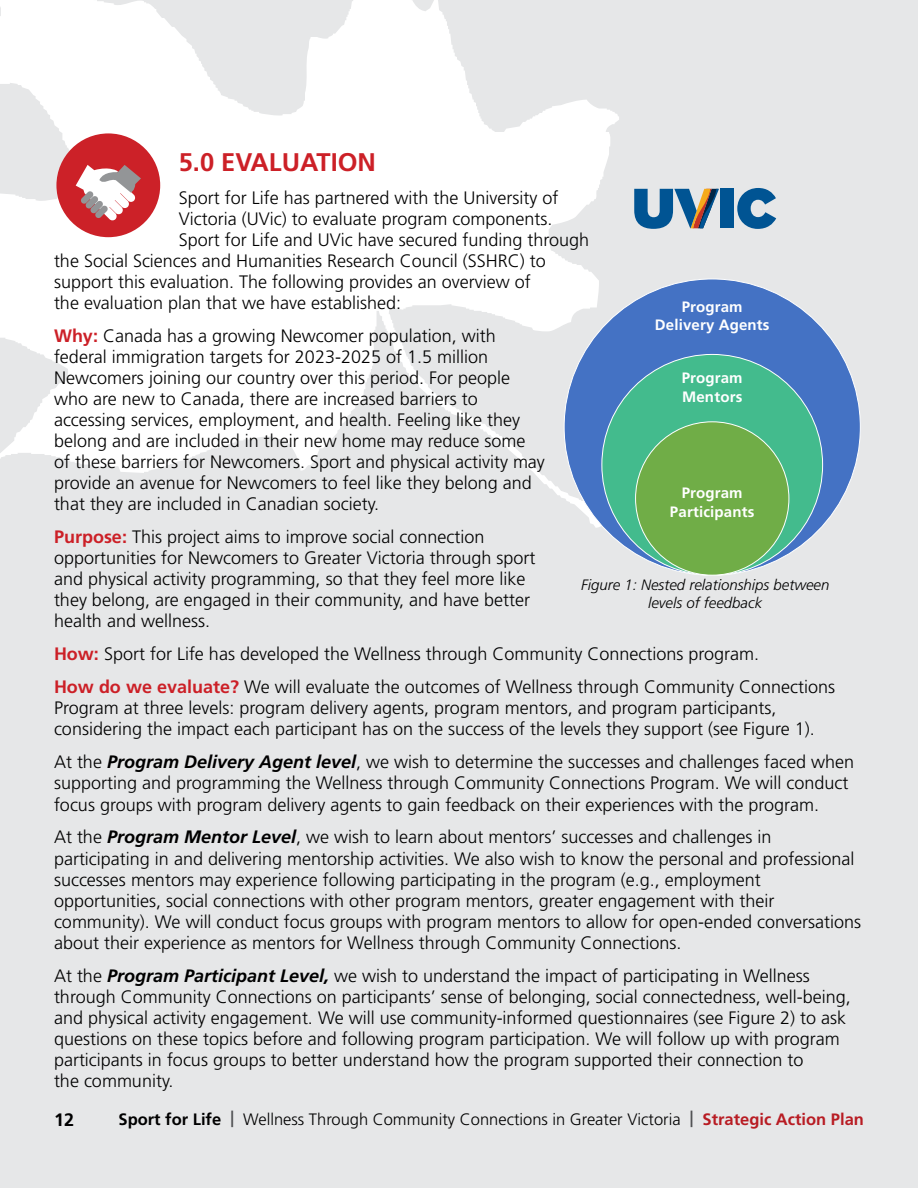
<style>
.page{position:relative;width:918px;height:1188px;background:#e6e7e8}
.page>*{position:absolute;margin:0;border:0;box-sizing:border-box;transform-origin:0 0}
.t1{font:700 25.5px "Frutiger LT Std";color:#cc2027}
.t2{font:300 18px/21px "Frutiger LT Std";color:#000}
.t3{font:700 18px "Frutiger LT Std";color:#000}
.t4{font:300 16.5px "Frutiger LT Std";color:#000}
.t5{font:700 15px/18px "Frutiger LT Std";letter-spacing:.01em;color:#fff;text-align:center}
.t6{font:italic 300 15px/18px "Frutiger LT Std";color:#000;text-align:center}
.t7{font:italic 300 12px "Frutiger LT Std";letter-spacing:-.01em;color:#231f20}
.s1{font-weight:700;color:#cc2027}
.s2{font-weight:700;font-style:italic}
.s3{font-weight:700}
.s4{font-weight:700;color:#5a5b5d}
</style>
<div class="page">
<svg style="left:0;top:0;width:619px;height:528px;fill:#fff"></svg>
<svg style="left:737px;top:188px;width:39px;height:41px"></svg>
<div style="left:721px;top:189px;width:13px;height:39px;background:#005493"></div>
<svg style="left:634px;top:189px;width:85px;height:40px"></svg>
<div style="left:564px;top:279px;width:296px;height:296px;background:#4472c4;border-radius:50%"></div>
<div style="left:602px;top:354px;width:221px;height:221px;background:#43bb8d;border-radius:50%"></div>
<div style="left:636px;top:422px;width:153px;height:153px;background:#70ad47;border-radius:50%"></div>
<div style="left:56px;top:133px;width:104px;height:104px;background:#cc2128;border-radius:50%"></div>
<svg style="left:76px;top:165px;width:65px;height:56px"></svg>
<h1 class="t1" style="left:179px;top:148px;width:199px">5.0 EVALUATION</h1>
<p class="t2" style="left:179px;top:188px;width:381px">Sport for Life has partnered with the University of</p>
<p class="t2" style="left:179px;top:209px;width:372px">Victoria (UVic) to evaluate program components.</p>
<p class="t2" style="left:179px;top:230px;width:412px">Sport for Life and UVic have secured funding through</p>
<p class="t2" style="left:54px;top:251px;width:493px">the Social Sciences and Humanities Research Council (SSHRC) to</p>
<p class="t2" style="left:54px;top:272px;width:478px">support this evaluation. The following provides an overview of</p>
<p class="t2" style="left:54px;top:293px;width:349px">the evaluation plan that we have established:</p>
<p class="t2" style="left:54px;top:326px;width:492px"><span class="s1">Why:</span> Canada has a growing Newcomer population, with federal immigration targets for 2023-2025 of 1. 5 million Newcomers joining our country over this period. For people who are new to Canada, there are increased barriers to accessing services, employment, and health. Feeling like they belong and are included in their new home may reduce some of these barriers for Newcomers. Sport and physical activity may provide an avenue for Newcomers to feel like they belong and that they are included in Canadian society.</p>
<p class="t2" style="left:54px;top:527px;width:483px"><span class="s1">Purpose:</span> This project aims to improve social connection opportunities for Newcomers to Greater Victoria through sport and physical activity programming, so that they feel more like they belong, are engaged in their community, and have better health and wellness.</p>
<p class="t2" style="left:54px;top:638px;width:783px;line-height:33px"><span class="s1">How:</span> Sport for Life has developed the Wellness through Community Connections program.<br><span class="s1">How do we evaluate?</span> We will evaluate the outcomes of Wellness through Community Connections</p>
<p class="t2" style="left:54px;top:698px;width:759px">Program at three levels: program delivery agents, program mentors, and program participants, considering the impact each participant has on the success of the levels they support (see Figure 1).</p>
<p class="t2" style="left:54px;top:752px;width:802px">At the <span class="s2">Program Delivery Agent level</span>, we wish to determine the successes and challenges faced when supporting and programming the Wellness through Community Connections Program. We will conduct focus groups with program delivery agents to gain feedback on their experiences with the program.</p>
<p class="t2" style="left:54px;top:827px;width:809px">At the <span class="s2">Program Mentor Level</span>, we wish to learn about mentors’ successes and challenges in participating in and delivering mentorship activities. We also wish to know the personal and professional successes mentors may experience following participating in the program (e. g. , employment opportunities, social connections with other program mentors, greater engagement with their community). We will conduct focus groups with program mentors to allow for open-ended conversations about their experience as mentors for Wellness through Community Connections.</p>
<p class="t2" style="left:54px;top:965px;width:798px">At the <span class="s2">Program Participant Level,</span> we wish to understand the impact of participating in Wellness through Community Connections on participants’ sense of belonging, social connectedness, well-being, and physical activity engagement. We will use community-informed questionnaires (see Figure 2) to ask questions on these topics before and following program participation. We will follow up with program participants in focus groups to better understand how the program supported their connection to<br>the community.</p>
<p class="t5" style="left:655px;top:298px;width:116px">Program<br>Delivery Agents</p>
<p class="t5" style="left:682px;top:369px;width:62px;text-align:left">Program<br>Mentors</p>
<p class="t5" style="left:670px;top:484px;width:86px">Program<br>Participants</p>
<p class="t7" style="left:564px;top:575px;width:293px">Figure 1: Nested relationships between levels of feedback.</p>
<p class="t6" style="left:581px;top:576px;width:250px">Figure 1: Nested relationships between levels of feedback</p>
<p class="t3" style="left:54px;top:1109px;width:22px">12</p>
<p class="t4" style="left:119px;top:1110px;width:747px"><span class="s3">Sport for Life</span> <span class="s4">|</span> Wellness Through Community Connections in Greater Victoria <span class="s4">|</span> <span class="s1">Strategic Action Plan</span></p>
</div>
